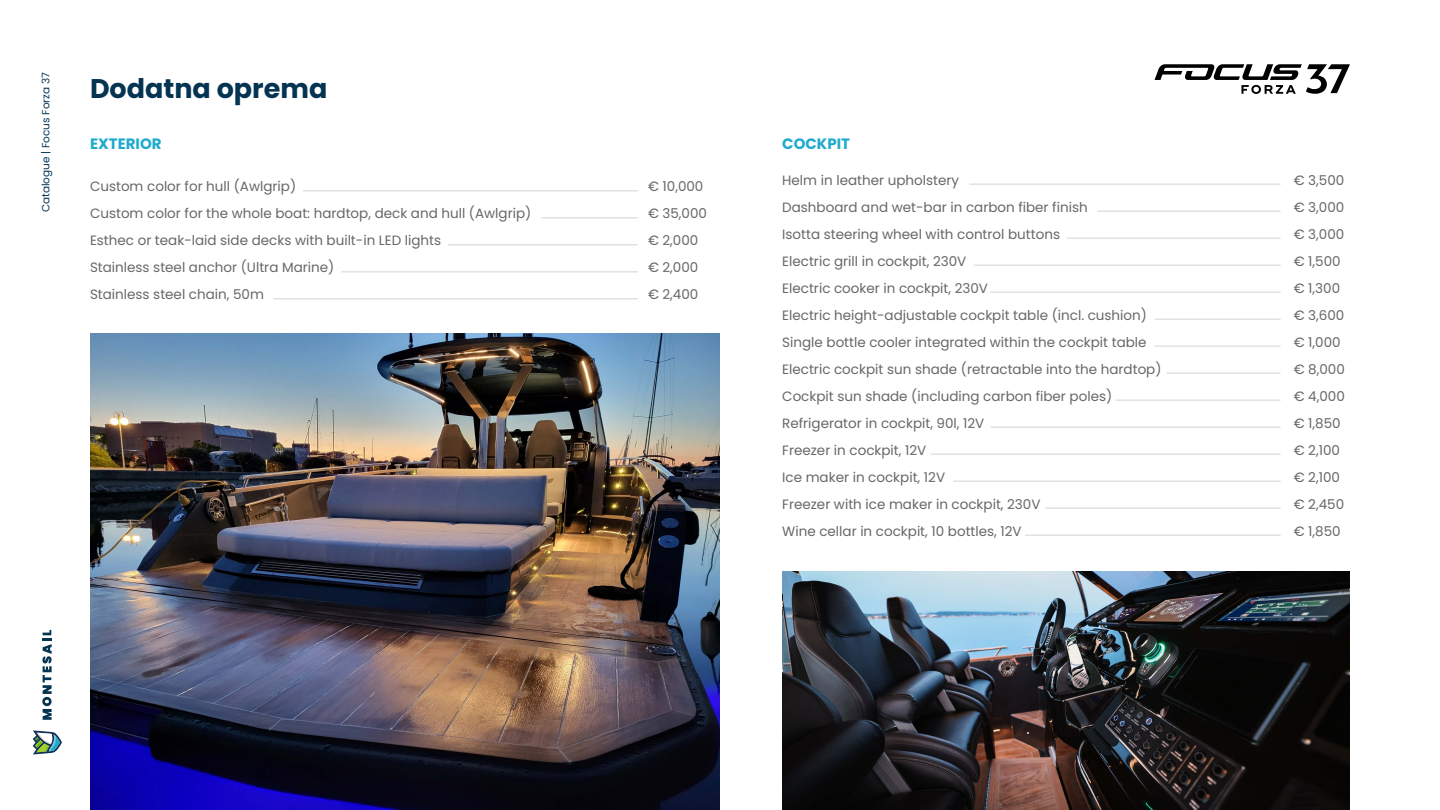
<style>
.page{position:relative;width:1440px;height:810px;background:#fff}
.page>*{position:absolute;margin:0;border:0;box-sizing:border-box;transform-origin:0 0}
.t1{font:700 27px "Poppins";color:#053453}
.t2{font:700 15px "Poppins";color:#1eaacc}
.t3{font:13.5px/27px "Poppins";color:#676767}
.t4{font:10.5px "Poppins";color:#053453}
</style>
<div class="page">
<svg style="left:33px;top:730px;width:29px;height:25px"></svg>
<svg style="left:42px;top:630px;width:10px;height:90px"></svg>
<img style="left:782px;top:572px;width:567px;height:238px">
<img style="left:90px;top:333px;width:630px;height:477px">
<hr style="left:448px;top:244px;width:190px;height:1px;background:#676767">
<hr style="left:341px;top:272px;width:297px;height:1px;background:#676767">
<hr style="left:273px;top:298px;width:365px;height:1px;background:#676767">
<hr style="left:1067px;top:238px;width:214px;height:1px;background:#676767">
<hr style="left:974px;top:265px;width:307px;height:1px;background:#676767">
<hr style="left:990px;top:292px;width:291px;height:1px;background:#676767">
<hr style="left:990px;top:427px;width:291px;height:1px;background:#676767">
<hr style="left:1155px;top:319px;width:126px;height:1px;background:#676767">
<hr style="left:930px;top:454px;width:351px;height:1px;background:#676767">
<hr style="left:1155px;top:346px;width:126px;height:1px;background:#676767">
<hr style="left:953px;top:481px;width:328px;height:1px;background:#676767">
<hr style="left:1166px;top:373px;width:115px;height:1px;background:#676767">
<hr style="left:1045px;top:508px;width:236px;height:1px;background:#676767">
<hr style="left:1115px;top:400px;width:166px;height:1px;background:#676767">
<hr style="left:1025px;top:535px;width:256px;height:1px;background:#676767">
<hr style="left:541px;top:218px;width:97px;height:1px;background:#676767">
<hr style="left:1097px;top:211px;width:184px;height:1px;background:#676767">
<hr style="left:303px;top:190px;width:335px;height:1px;background:#676767">
<hr style="left:970px;top:184px;width:311px;height:1px;background:#676767">
<svg style="left:1155px;top:64px;width:195px;height:30px"></svg>
<p class="t4" style="left:40px;top:212px;width:142px;rotate:-90deg">Catalogue | Focus Forza 37</p>
<h1 class="t1" style="left:90px;top:73px;width:239px">Dodatna oprema</h1>
<p class="t2" style="left:90px;top:135px;width:73px">EXTERIOR</p>
<p class="t2" style="left:782px;top:135px;width:69px">COCKPIT</p>
<p class="t3" style="left:648px;top:173px;width:61px">€ 10,000 € 35,000 € 2,000 € 2,000 € 2,400</p>
<p class="t3" style="left:90px;top:173px;width:443px">Custom color for hull (Awlgrip)<br>Custom color for the whole boat: hardtop, deck and hull (Awlgrip)<br>Esthec or teak-laid side decks with built-in LED lights<br>Stainless steel anchor (Ultra Marine)<br>Stainless steel chain, 50m</p>
<p class="t3" style="left:782px;top:166px;width:381px">Helm in leather upholstery<br>Dashboard and wet-bar in carbon fiber finish<br>Isotta steering wheel with control buttons<br>Electric grill in cockpit, 230V<br>Electric cooker in cockpit, 230V<br>Electric height-adjustable cockpit table (incl. cushion)<br>Single bottle cooler integrated within the cockpit table Electric cockpit sun shade (retractable into the hardtop)<br>Cockpit sun shade (including carbon fiber poles)<br>Refrigerator in cockpit, 90l, 12V<br>Freezer in cockpit, 12V<br>Ice maker in cockpit, 12V<br>Freezer with ice maker in cockpit, 230V<br>Wine cellar in cockpit, 10 bottles, 12V</p>
<p class="t3" style="left:1294px;top:166px;width:53px">€ 3,500 € 3,000 € 3,000 € 1,500 € 1,300 € 3,600 € 1,000 € 8,000 € 4,000 € 1,850 € 2,100 € 2,100 € 2,450 € 1,850</p>
</div>
